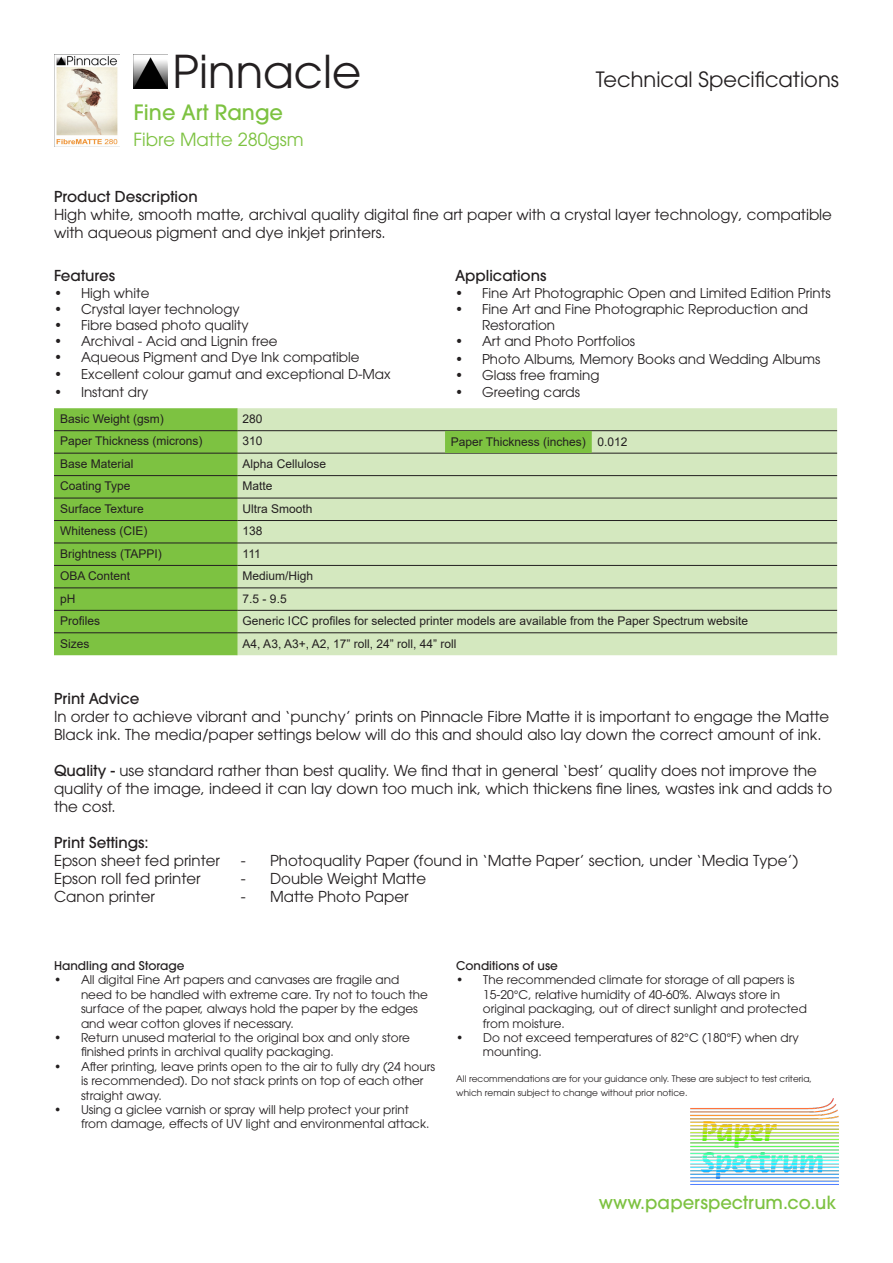
<style>
.page{position:relative;width:893px;height:1263px;background:#fff}
.page>*{position:absolute;margin:0;border:0;box-sizing:border-box;transform-origin:0 0}
.t1{font:45px "ITC Avant Garde Pro";color:#231f20}
.t2{font:21px "ITC Avant Garde Pro";color:#231f20}
.t3{font:500 21px "ITC Avant Garde Pro";color:#7dc241}
.t4{font:500 18px "ITC Avant Garde Pro";color:#7dc241}
.t5{font:18px "ITC Avant Garde Pro";color:#7dc241}
.t6{font:15px/18px "ITC Avant Garde Pro";color:#231f20}
.t7{font:500 15px "ITC Avant Garde Pro";color:#231f20}
.t8{font:13.5px/16.2px "ITC Avant Garde Pro";color:#231f20}
.t9{font:12px/14.4px "ITC Avant Garde Pro";color:#231f20}
.t10{font:12px "Arial";color:#231f20}
.t11{font:500 12px "ITC Avant Garde Pro";color:#231f20}
.t12{font:9px/14.4px "ITC Avant Garde Pro";color:#231f20}
.s1{font-weight:500}
</style>
<div class="page">
<img style="left:134px;top:57px;width:33px;height:31px">
<img style="left:690px;top:1098px;width:148px;height:87px">
<div style="left:237px;top:408px;width:600px;height:247px;background:#d4e8bf"></div>
<hr style="left:237px;top:430px;width:600px;height:1px;background:#231f20">
<hr style="left:237px;top:453px;width:600px;height:1px;background:#231f20">
<hr style="left:237px;top:475px;width:600px;height:1px;background:#231f20">
<hr style="left:237px;top:498px;width:600px;height:1px;background:#231f20">
<hr style="left:237px;top:520px;width:600px;height:1px;background:#231f20">
<hr style="left:237px;top:543px;width:600px;height:1px;background:#231f20">
<hr style="left:237px;top:565px;width:600px;height:1px;background:#231f20">
<hr style="left:237px;top:588px;width:600px;height:1px;background:#231f20">
<hr style="left:237px;top:610px;width:600px;height:1px;background:#231f20">
<hr style="left:237px;top:632px;width:600px;height:1px;background:#231f20">
<div style="left:445px;top:431px;width:147px;height:22px;background:#7dc241"></div>
<div style="left:54px;top:408px;width:183px;height:247px;background:#7dc241"></div>
<hr style="left:54px;top:430px;width:183px;height:1px;background:#231f20">
<hr style="left:54px;top:453px;width:183px;height:1px;background:#231f20">
<hr style="left:54px;top:475px;width:183px;height:1px;background:#231f20">
<hr style="left:54px;top:498px;width:183px;height:1px;background:#231f20">
<hr style="left:54px;top:520px;width:183px;height:1px;background:#231f20">
<hr style="left:54px;top:543px;width:183px;height:1px;background:#231f20">
<hr style="left:54px;top:565px;width:183px;height:1px;background:#231f20">
<hr style="left:54px;top:588px;width:183px;height:1px;background:#231f20">
<hr style="left:54px;top:610px;width:183px;height:1px;background:#231f20">
<hr style="left:54px;top:632px;width:183px;height:1px;background:#231f20">
<img style="left:54px;top:54px;width:65px;height:92px">
<p class="t1" style="left:173px;top:44px;width:190px">Pinnacle</p>
<p class="t3" style="left:134px;top:99px;width:150px">Fine Art Range</p>
<p class="t5" style="left:134px;top:128px;width:172px">Fibre Matte 280gsm</p>
<p class="t2" style="left:596px;top:66px;width:245px">Technical Specifications</p>
<p class="t7" style="left:54px;top:187px;width:145px">Product Description</p>
<p class="t6" style="left:54px;top:205px;width:779px">High white, smooth matte, archival quality digital fine art paper with a crystal layer technology, compatible with aqueous pigment and dye inkjet printers.</p>
<p class="t7" style="left:54px;top:266px;width:63px">Features</p>
<p class="t8" style="left:54px;top:284px;width:97px">• High white</p>
<p class="t8" style="left:54px;top:301px;width:187px">• Crystal layer technology</p>
<p class="t8" style="left:54px;top:317px;width:196px">• Fibre based photo quality</p>
<p class="t8" style="left:54px;top:333px;width:225px">• Archival - Acid and Lignin free</p>
<p class="t8" style="left:54px;top:349px;width:307px">• Aqueous Pigment and Dye Ink compatible</p>
<p class="t8" style="left:54px;top:365px;width:338px">• Excellent colour gamut and exceptional D-Max</p>
<p class="t8" style="left:54px;top:383px;width:96px">• Instant dry</p>
<p class="t7" style="left:455px;top:266px;width:93px">Applications</p>
<p class="t8" style="left:455px;top:284px;width:377px">• Fine Art Photographic Open and Limited Edition Prints</p>
<p class="t8" style="left:482px;top:301px;width:328px;text-indent:-27px">• Fine Art and Fine Photographic Reproduction and<br>Restoration</p>
<p class="t8" style="left:455px;top:333px;width:182px">• Art and Photo Portfolios</p>
<p class="t8" style="left:455px;top:351px;width:367px">• Photo Albums, Memory Books and Wedding Albums</p>
<p class="t8" style="left:455px;top:367px;width:146px">• Glass free framing</p>
<p class="t8" style="left:455px;top:383px;width:127px">• Greeting cards</p>
<p class="t10" style="left:60px;top:410px;width:105px">Basic Weight (gsm)</p>
<p class="t10" style="left:60px;top:433px;width:144px">Paper Thickness (microns)</p>
<p class="t10" style="left:60px;top:455px;width:75px">Base Material</p>
<p class="t10" style="left:60px;top:478px;width:72px">Coating Type</p>
<p class="t10" style="left:60px;top:500px;width:85px">Surface Texture</p>
<p class="t10" style="left:60px;top:523px;width:89px">Whiteness (CIE)</p>
<p class="t10" style="left:60px;top:545px;width:103px">Brightness (TAPPI)</p>
<p class="t10" style="left:60px;top:568px;width:72px">OBA Content</p>
<p class="t10" style="left:60px;top:590px;width:17px">pH</p>
<p class="t10" style="left:60px;top:613px;width:42px">Profiles</p>
<p class="t10" style="left:60px;top:635px;width:31px">Sizes</p>
<p class="t10" style="left:243px;top:410px;width:22px">280</p>
<p class="t10" style="left:243px;top:433px;width:22px">310</p>
<p class="t10" style="left:243px;top:455px;width:85px">Alpha Cellulose</p>
<p class="t10" style="left:243px;top:478px;width:32px">Matte</p>
<p class="t10" style="left:243px;top:500px;width:72px">Ultra Smooth</p>
<p class="t10" style="left:243px;top:523px;width:22px">138</p>
<p class="t10" style="left:243px;top:545px;width:20px">111</p>
<p class="t10" style="left:243px;top:568px;width:72px">Medium/High</p>
<p class="t10" style="left:243px;top:590px;width:46px">7.5 - 9.5</p>
<p class="t10" style="left:243px;top:613px;width:507px">Generic ICC profiles for selected printer models are available from the Paper Spectrum website</p>
<p class="t10" style="left:243px;top:635px;width:215px">A4, A3, A3+, A2, 17” roll, 24” roll, 44” roll</p>
<p class="t10" style="left:451px;top:433px;width:137px">Paper Thickness (inches)</p>
<p class="t10" style="left:597px;top:433px;width:32px">0.012</p>
<p class="t7" style="left:54px;top:689px;width:87px">Print Advice</p>
<p class="t6" style="left:54px;top:707px;width:777px">In order to achieve vibrant and ‘punchy’ prints on Pinnacle Fibre Matte it is important to engage the Matte<br>Black ink. The media/paper settings below will do this and should also lay down the correct amount of ink.</p>
<p class="t6" style="left:54px;top:761px;width:780px"><span class="s1">Quality -</span> use standard rather than best quality. We find that in general ‘best’ quality does not improve the quality of the image, indeed it can lay down too much ink, which thickens fine lines, wastes ink and adds to the cost.</p>
<p class="t7" style="left:54px;top:833px;width:96px">Print Settings:</p>
<p class="t6" style="left:54px;top:851px;width:168px">Epson sheet fed printer</p>
<p class="t6" style="left:241px;top:851px;width:559px">- Photoquality Paper (found in ‘Matte Paper’ section, under ‘Media Type’)</p>
<p class="t6" style="left:54px;top:869px;width:148px">Epson roll fed printer</p>
<p class="t6" style="left:241px;top:869px;width:187px">- Double Weight Matte</p>
<p class="t6" style="left:54px;top:887px;width:102px">Canon printer</p>
<p class="t6" style="left:241px;top:887px;width:169px">- Matte Photo Paper</p>
<p class="t11" style="left:54px;top:958px;width:132px">Handling and Storage</p>
<p class="t9" style="left:81px;top:972px;width:348px;text-indent:-27px">• All digital Fine Art papers and canvases are fragile and need to be handled with extreme care. Try not to touch the surface of the paper, always hold the paper by the edges and wear cotton gloves if necessary.</p>
<p class="t9" style="left:81px;top:1030px;width:330px;text-indent:-27px">• Return unused material to the original box and only store finished prints in archival quality packaging.</p>
<p class="t9" style="left:81px;top:1059px;width:355px;text-indent:-27px">• After printing, leave prints open to the air to fully dry (24 hours is recommended). Do not stack prints on top of each other straight away.</p>
<p class="t9" style="left:81px;top:1102px;width:350px;text-indent:-27px">• Using a giclee varnish or spray will help protect your print from damage, effects of UV light and environmental attack.</p>
<p class="t11" style="left:456px;top:958px;width:103px">Conditions of use</p>
<p class="t9" style="left:483px;top:972px;width:313px;text-indent:-27px">• The recommended climate for storage of all papers is<br>15-20°C, relative humidity of 40-60%. Always store in</p>
<p class="t9" style="left:483px;top:1001px;width:326px">original packaging, out of direct sunlight and protected</p>
<p class="t9" style="left:483px;top:1016px;width:83px">from moisture.</p>
<p class="t9" style="left:456px;top:1030px;width:344px">• Do not exceed temperatures of 82°C (180°F) when dry</p>
<p class="t9" style="left:483px;top:1044px;width:60px">mounting.</p>
<p class="t12" style="left:456px;top:1071px;width:357px">All recommendations are for your guidance only. These are subject to test criteria, which remain subject to change without prior notice.</p>
<p class="t4" style="left:599px;top:1191px;width:239px">www.paperspectrum.co.uk</p>
</div>
